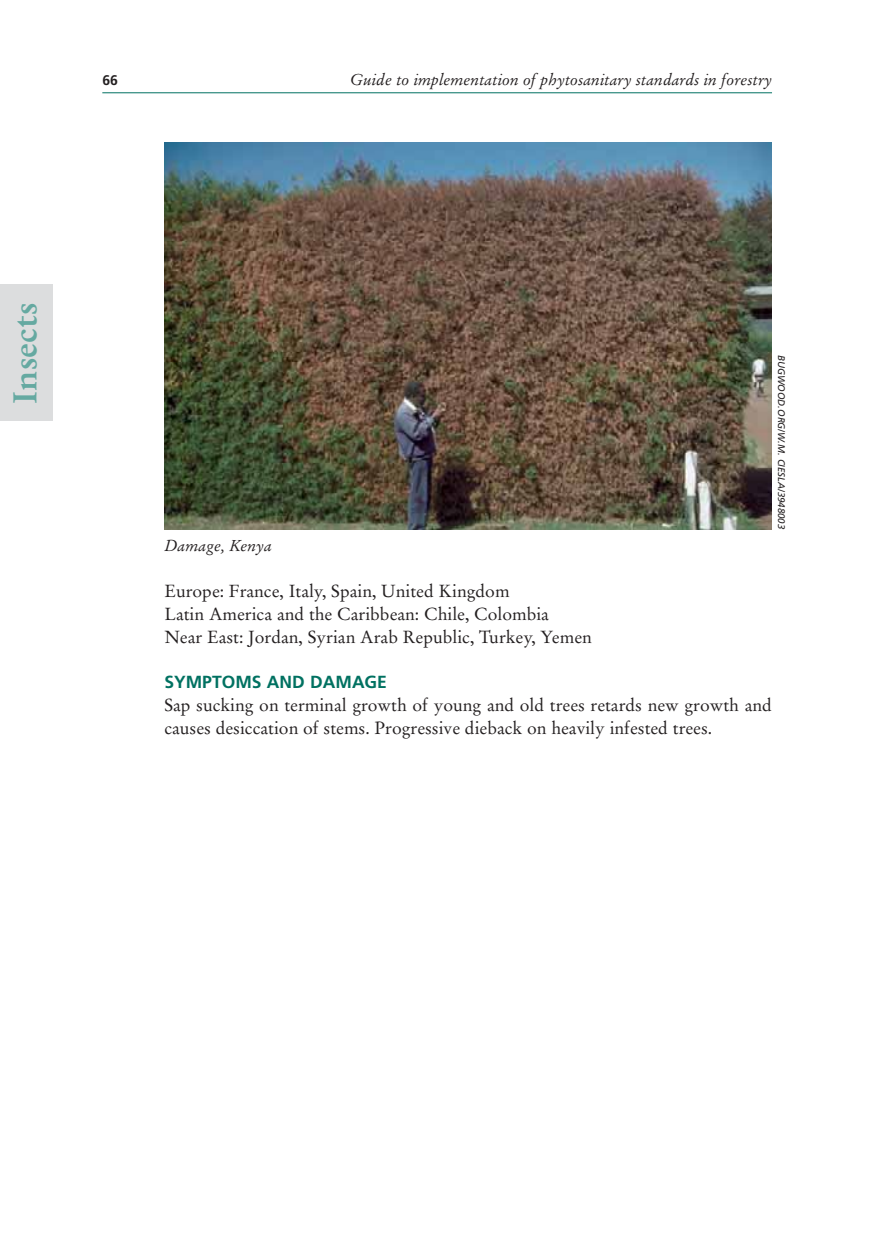
<style>
.page{position:relative;width:874px;height:1251px;background:#fff}
.page>*{position:absolute;margin:0;border:0;box-sizing:border-box;transform-origin:0 0}
.t1{font:700 32.9px "Stempel Garamond LT Std";color:#65a9a1}
.t2{font:17.5px/22.8px "Stempel Garamond LT Std";color:#231f20}
.t3{font:700 17.5px "Frutiger LT Std";color:#007161}
.t4{font:italic 15.75px "Stempel Garamond LT Std";color:#231f20}
.t5{font:700 14px "Frutiger LT Std";color:#231f20}
.t6{font:italic 9.62px "Frutiger LT Std";color:#231f20}
</style>
<div class="page">
<hr style="left:102px;top:92px;width:670px;height:1px;background:#007161">
<div style="left:0;top:285px;width:53px;height:136px;background:#dcddde"></div>
<img style="left:164px;top:142px;width:608px;height:387px">
<p class="t5" style="left:102px;top:75px;width:17px">66</p>
<p class="t4" style="left:350px;top:73px;width:424px">Guide to implementation of phytosanitary standards in forestry</p>
<h1 class="t1" style="left:11px;top:404px;width:103px;rotate:-90deg">Insects</h1>
<p class="t4" style="left:164px;top:539px;width:109px">Damage, Kenya</p>
<p class="t6" style="left:786px;top:355px;width:176px;rotate:90deg">BUGWOOD.ORG/W.M. CIESLA/3948003</p>
<p class="t2" style="left:164px;top:581px;width:429px">Europe: France, Italy, Spain, United Kingdom<br>Latin America and the Caribbean: Chile, Colombia<br>Near East: Jordan, Syrian Arab Republic, Turkey, Yemen</p>
<p class="t3" style="left:164px;top:674px;width:224px">SYMPTOMS AND DAMAGE</p>
<p class="t2" style="left:164px;top:695px;width:609px">Sap sucking on terminal growth of young and old trees retards new growth and causes desiccation of stems. Progressive dieback on heavily infested trees.</p>
</div>
